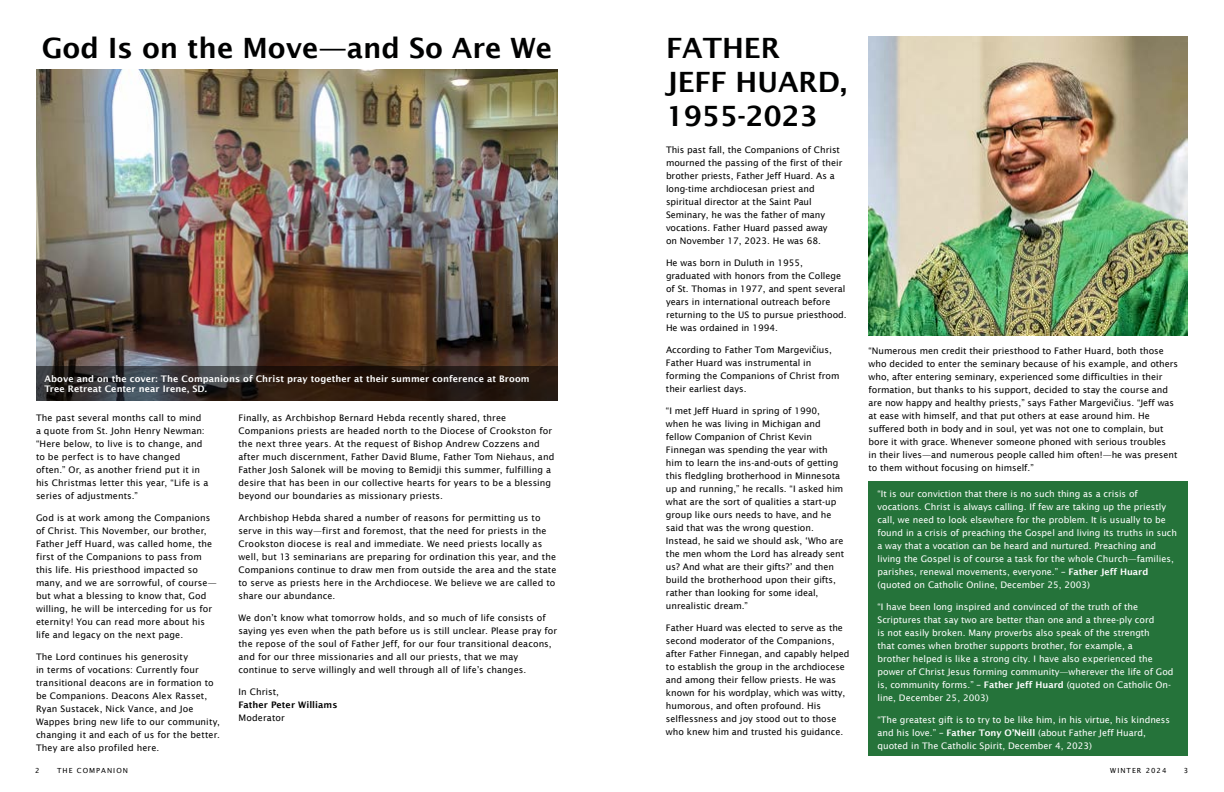
<style>
.page{position:relative;width:1224px;height:792px;background:#fff}
.page>*{position:absolute;margin:0;border:0;box-sizing:border-box;transform-origin:0 0}
.t1{font:600 28px/34px "Lucida Sans";color:#000101}
.t2{font:9px/13px "Lucida Sans";color:#000101}
.t3{font:9px/13px "Lucida Sans";color:#fff}
.t4{font:600 9px/10px "Lucida Sans";letter-spacing:.01em;color:#fff}
.t5{font:600 9px "Lucida Sans";letter-spacing:.005em;color:#000101}
.t6{font:7px "Lucida Sans";letter-spacing:.15em;color:#000101}
.s1{font-family:"Calibri";font-size:11px}
.s2{font-weight:600}
</style>
<div class="page">
<div style="left:868px;top:482px;width:320px;height:274px;background:#25733a"></div>
<img style="left:36px;top:70px;width:522px;height:296px">
<svg style="left:36px;top:366px;width:522px;height:35px;background:#2b231f"></svg>
<img style="left:868px;top:36px;width:320px;height:300px">
<h1 class="t1" style="left:42px;top:30px;width:512px">God Is on the Move—and So Are We</h1>
<p class="t4" style="left:44px;top:374px;width:487px">Above and on the cover: The Companions of Christ pray together at their summer conference at Broom<br>Tree Retreat Center near Irene, SD.</p>
<p class="t2" style="left:36px;top:411px;width:174px">The past several months call to mind a quote from St. John Henry Newman: “Here below, to live is to change, and to be perfect is to have changed often.” Or, as another friend put it in his Christmas letter this year, “Life is a series of adjustments.”</p>
<p class="t2" style="left:36px;top:511px;width:182px">God is at work among the Companions of Christ. This November, our brother, Father Jeff Huard, was called home, the first of the Companions to pass from this life. His priesthood impacted so many, and we are sorrowful, of course— but what a blessing to know that, God willing, he will be interceding for us for eternity! You can read more about his life and legacy on the next page.</p>
<p class="t2" style="left:36px;top:650px;width:186px">The Lord continues his generosity<br>in terms of vocations: Currently four transitional deacons are in formation to be Companions. Deacons Alex Rasset, Ryan Sustacek, Nick Vance, and Joe Wappes bring new life to our community, changing it and each of us for the better.<br>They are also profiled here.</p>
<p class="t2" style="left:238px;top:411px;width:317px">Finally, as Archbishop Bernard Hebda recently shared, three Companions priests are headed north to the Diocese of Crookston for the next three years. At the request of Bishop Andrew Cozzens and after much discernment, Father David Blume, Father Tom Niehaus, and Father Josh Salonek will be moving to Bemidji this summer, fulfilling a desire that has been in our collective hearts for years to be a blessing beyond our boundaries as missionary priests.</p>
<p class="t2" style="left:238px;top:511px;width:319px">Archbishop Hebda shared a number of reasons for permitting us to serve in this way—first and foremost, that the need for priests in the Crookston diocese is real and immediate. We need priests locally as well, but 13 seminarians are preparing for ordination this year, and the Companions continue to draw men from outside the area and the state to serve as priests here in the Archdiocese. We believe we are called to share our abundance.</p>
<p class="t2" style="left:238px;top:611px;width:320px">We don’t know what tomorrow holds, and so much of life consists of saying yes even when the path before us is still unclear. Please pray for the repose of the soul of Father Jeff, for our four transitional deacons, and for our three missionaries and all our priests, that we may continue to serve willingly and well through all of life’s changes.</p>
<p class="t2" style="left:238px;top:685px;width:42px">In Christ,</p>
<p class="t5" style="left:238px;top:700px;width:101px">Father Peter Williams</p>
<p class="t2" style="left:238px;top:711px;width:48px">Moderator</p>
<h1 class="t1" style="left:666px;top:30px;width:183px">FATHER<br>JEFF HUARD,<br>1955-2023</h1>
<p class="t2" style="left:666px;top:143px;width:178px">This past fall, the Companions of Christ mourned the passing of the first of their brother priests, Father Jeff Huard. As a long-time archdiocesan priest and spiritual director at the Saint Paul Seminary, he was the father of many vocations. Father Huard passed away<br>on November 17, 2023. He was 68.</p>
<p class="t2" style="left:666px;top:256px;width:182px">He was born in Duluth in 1955, graduated with honors from the College of St. Thomas in 1977, and spent several years in international outreach before returning to the US to pursue priesthood.<br>He was ordained in 1994.</p>
<p class="t2" style="left:666px;top:343px;width:175px">According to Father Tom Margevi<span class="s1">č</span>ius,<br>Father Huard was instrumental in forming the Companions of Christ from their earliest days.</p>
<p class="t2" style="left:666px;top:404px;width:180px">“I met Jeff Huard in spring of 1990, when he was living in Michigan and fellow Companion of Christ Kevin Finnegan was spending the year with him to learn the ins-and-outs of getting this fledgling brotherhood in Minnesota up and running,” he recalls. “I asked him what are the sort of qualities a start-up group like ours needs to have, and he said that was the wrong question.<br>Instead, he said we should ask, ‘Who are the men whom the Lord has already sent us? And what are their gifts?’ and then build the brotherhood upon their gifts, rather than looking for some ideal, unrealistic dream.”</p>
<p class="t2" style="left:666px;top:621px;width:185px">Father Huard was elected to serve as the second moderator of the Companions, after Father Finnegan, and capably helped to establish the group in the archdiocese and among their fellow priests. He was known for his wordplay, which was witty, humorous, and often profound. His selflessness and joy stood out to those who knew him and trusted his guidance.</p>
<p class="t2" style="left:868px;top:344px;width:311px">“Numerous men credit their priesthood to Father Huard, both those who decided to enter the seminary because of his example, and others who, after entering seminary, experienced some difficulties in their formation, but thanks to his support, decided to stay the course and are now happy and healthy priests,” says Father Margevi<span class="s1">č</span>ius. “Jeff was at ease with himself, and that put others at ease around him. He suffered both in body and in soul, yet was not one to complain, but bore it with grace. Whenever someone phoned with serious troubles<br>in their lives—and numerous people called him often!—he was present to them without focusing on himself.”</p>
<p class="t3" style="left:877px;top:488px;width:301px">“It is our conviction that there is no such thing as a crisis of vocations. Christ is always calling. If few are taking up the priestly call, we need to look elsewhere for the problem. It is usually to be found in a crisis of preaching the Gospel and living its truths in such a way that a vocation can be heard and nurtured. Preaching and living the Gospel is of course a task for the whole Church—families, parishes, renewal movements, everyone.” <span class="s2">– Father Jeff Huard </span>(quoted on Catholic Online, December 25, 2003)</p>
<p class="t3" style="left:877px;top:601px;width:298px">“I have been long inspired and convinced of the truth of the Scriptures that say two are better than one and a three-ply cord<br>is not easily broken. Many proverbs also speak of the strength<br>that comes when brother supports brother, for example, a<br>brother helped is like a strong city. I have also experienced the power of Christ Jesus forming community—wherever the life of God is, community forms.” <span class="s2">– Father Jeff Huard</span> (quoted on Catholic On&shy;line, December 25, 2003)</p>
<p class="t3" style="left:877px;top:714px;width:294px">“The greatest gift is to try to be like him, in his virtue, his kindness and his love.” <span class="s2">– Father Tony O’Neill</span> (about Father Jeff Huard, quoted in The Catholic Spirit, December 4, 2023)</p>
<p class="t6" style="left:35px;top:767px;width:6px">2</p>
<p class="t6" style="left:57px;top:767px;width:72px">THE COMPANION</p>
<p class="t6" style="left:1110px;top:767px;width:58px">WINTER 2024</p>
<p class="t6" style="left:1184px;top:767px;width:6px">3</p>
</div>
